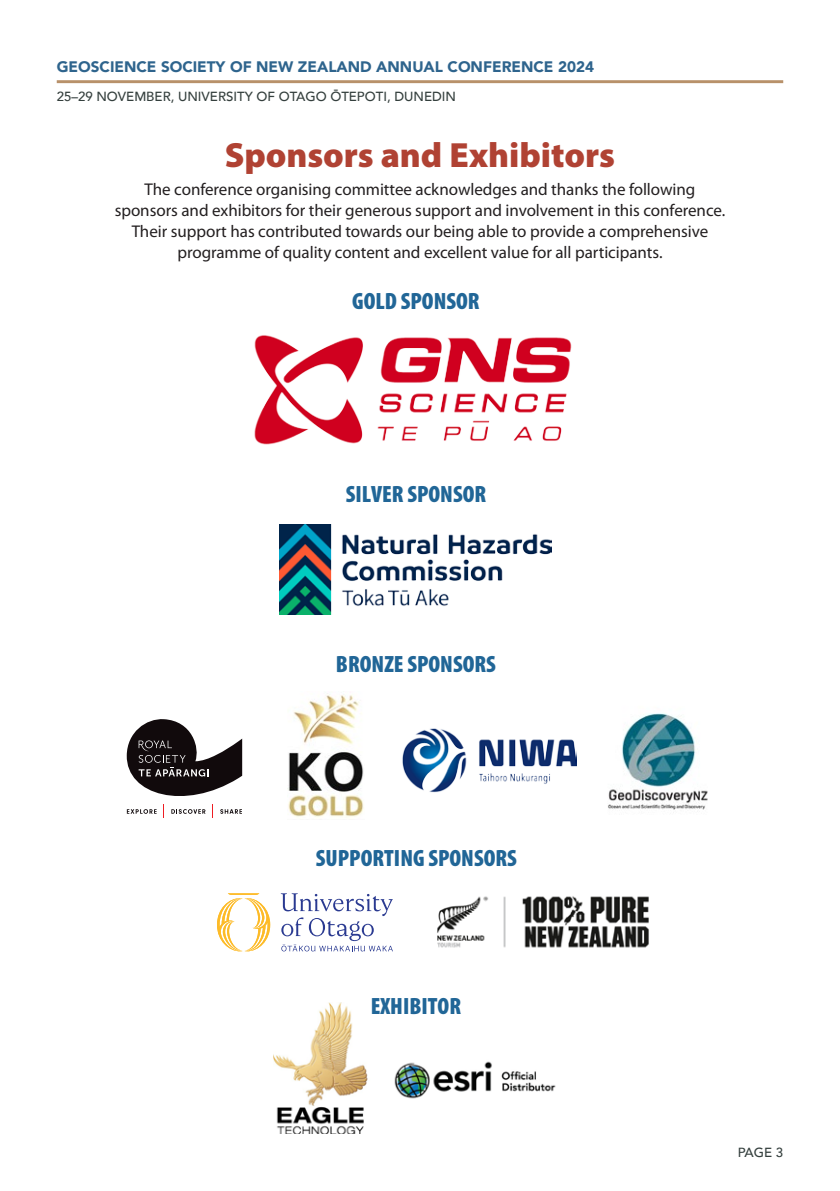
<style>
.page{position:relative;width:840px;height:1191px;background:#fff}
.page>*{position:absolute;margin:0;border:0;box-sizing:border-box;transform-origin:0 0}
.t1{font:900 35.2px "Myriad Pro";color:#b04233}
.t2{font:900 condensed 23.6px "Myriad Pro";color:#216697}
.t3{font:17px/21px "Myriad Pro";letter-spacing:-.005em;color:#231f20;text-align:center}
.t4{font:900 15.2px "Avenir";color:#2e648d}
.t5{font:500 13.2px "Avenir";color:#343f3d}
</style>
<div class="page">
<hr style="left:57px;top:80px;width:725px;height:3px;background:#b8916a">
<img style="left:274px;top:1003px;width:282px;height:130px">
<img style="left:254px;top:335px;width:318px;height:110px">
<img style="left:279px;top:524px;width:271px;height:90px">
<img style="left:287px;top:695px;width:77px;height:123px">
<img style="left:402px;top:728px;width:173px;height:65px">
<img style="left:608px;top:713px;width:100px;height:97px">
<svg style="left:217px;top:894px;width:53px;height:57px"></svg>
<svg style="left:281px;top:894px;width:112px;height:57px"></svg>
<img style="left:437px;top:896px;width:212px;height:52px">
<svg style="left:126px;top:719px;width:116px;height:99px"></svg>
<p class="t4" style="left:57px;top:54px;width:538px">GEOSCIENCE SOCIETY OF NEW ZEALAND ANNUAL CONFERENCE 2024</p>
<p class="t5" style="left:57px;top:85px;width:400px">25–29 NOVEMBER, UNIVERSITY OF OTAGO ŌTEPOTI, DUNEDIN</p>
<h1 class="t1" style="left:224px;top:131px;width:391px">Sponsors and Exhibitors</h1>
<p class="t3" style="left:115px;top:178px;width:611px">The conference organising committee acknowledges and thanks the following sponsors and exhibitors for their generous support and involvement in this conference.<br>Their support has contributed towards our being able to provide a comprehensive programme of quality content and excellent value for all participants.</p>
<h2 class="t2" style="left:352px;top:286px;width:129px">GOLD SPONSOR</h2>
<h2 class="t2" style="left:345px;top:478px;width:142px">SILVER SPONSOR</h2>
<h2 class="t2" style="left:336px;top:649px;width:161px">BRONZE SPONSORS</h2>
<h2 class="t2" style="left:316px;top:842px;width:202px">SUPPORTING SPONSORS</h2>
<h2 class="t2" style="left:370px;top:991px;width:92px">EXHIBITOR</h2>
<p class="t5" style="left:737px;top:1141px;width:47px">PAGE 3</p>
</div>
